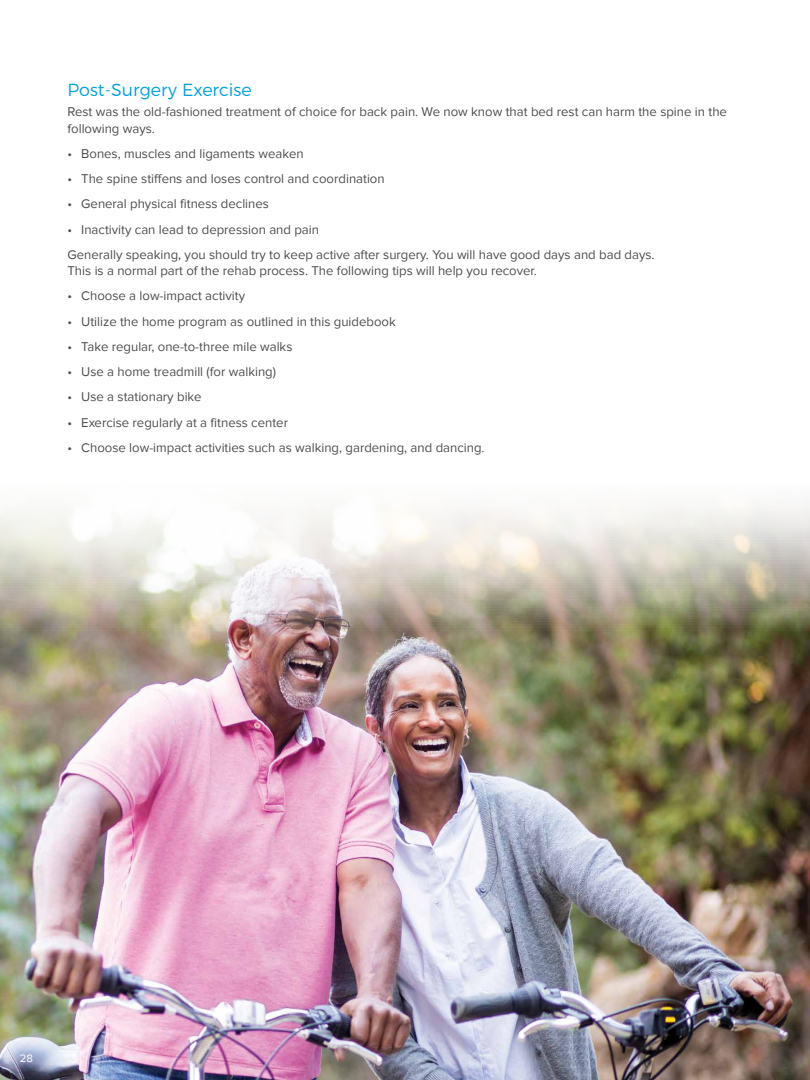
<style>
.page{position:relative;width:810px;height:1080px;background:#fff}
.page>*{position:absolute;margin:0;border:0;box-sizing:border-box;transform-origin:0 0}
.t1{font:300 17.5px "Montserrat";color:#00a0dd}
.t2{font:13.12px/16.2px "Proxima Nova";color:#4d4d4f}
.t3{font:11.25px "Proxima Nova";color:#fff}
</style>
<div class="page">
<img style="left:0;top:506px;width:810px;height:574px">
<h1 class="t1" style="left:68px;top:76px;width:186px">Post-Surgery Exercise</h1>
<p class="t2" style="left:68px;top:104px;width:661px">Rest was the old-fashioned treatment of choice for back pain. We now know that bed rest can harm the spine in the following ways.</p>
<p class="t2" style="left:68px;top:146px;width:238px">• Bones, muscles and ligaments weaken</p>
<p class="t2" style="left:68px;top:171px;width:319px">• The spine stiffens and loses control and coordination</p>
<p class="t2" style="left:68px;top:196px;width:203px">• General physical fitness declines</p>
<p class="t2" style="left:68px;top:217px;width:589px;line-height:25.2px">• Inactivity can lead to depression and pain<br>Generally speaking, you should try to keep active after surgery. You will have good days and bad days.</p>
<p class="t2" style="left:68px;top:263px;width:471px">This is a normal part of the rehab process. The following tips will help you recover.</p>
<p class="t2" style="left:68px;top:288px;width:179px">• Choose a low-impact activity</p>
<p class="t2" style="left:68px;top:313px;width:330px">• Utilize the home program as outlined in this guidebook</p>
<p class="t2" style="left:68px;top:339px;width:227px">• Take regular, one-to-three mile walks</p>
<p class="t2" style="left:68px;top:364px;width:210px">• Use a home treadmill (for walking)</p>
<p class="t2" style="left:68px;top:389px;width:136px">• Use a stationary bike</p>
<p class="t2" style="left:68px;top:414px;width:222px">• Exercise regularly at a fitness center</p>
<p class="t2" style="left:68px;top:440px;width:419px">• Choose low-impact activities such as walking, gardening, and dancing.</p>
<p class="t3" style="left:20px;top:1052px;width:15px">28</p>
</div>
